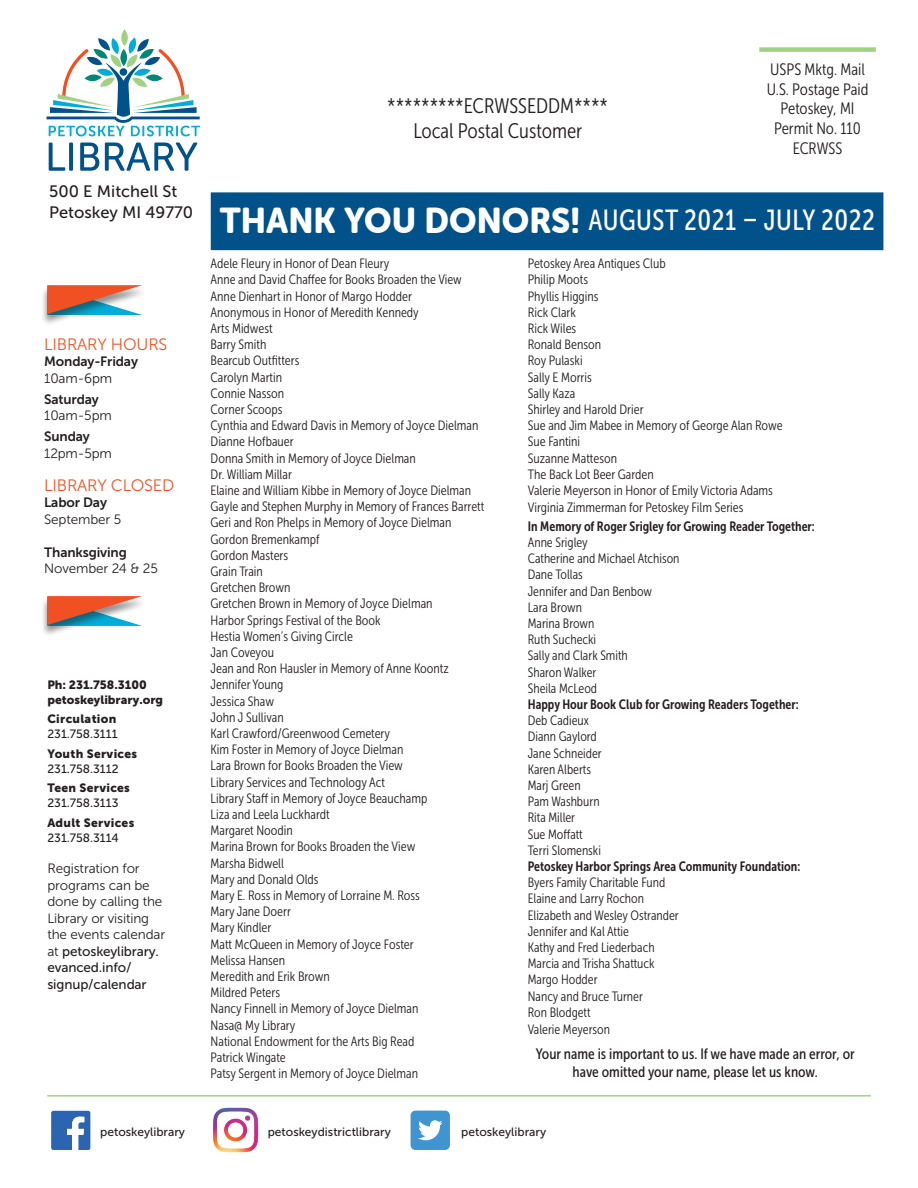
<style>
.page{position:relative;width:918px;height:1188px;background:#fff}
.page>*{position:absolute;margin:0;border:0;box-sizing:border-box;transform-origin:0 0}
.t1{font:28.95px "Museo Sans Cond 500";letter-spacing:.02em;color:#fff;scale:.96 1}
.t2{font:21px/25.2px "Museo Sans Cond 300";color:#231f20;text-align:center}
.t3{font:16.5px/19.8px "Museo Sans Cond 300";color:#231f20;text-align:center}
.t4{font:16.5px/21px "Museo Sans 500";color:#231f20}
.t5{font:16.5px "Museo Sans 300";letter-spacing:-.01em;color:#f15122}
.t6{font:15px/18px "Museo Sans Cond 500";color:#231f20;text-align:center}
.t7{font:13.5px/16.2px "Museo Sans Cond 300";color:#231f20}
.t8{font:13.5px "Museo Sans Cond 700";color:#231f20}
.t9{font:13.5px/16.5px "Museo Sans 300";letter-spacing:-.01em;color:#231f20}
.t10{font:13.5px "Museo Sans 700";letter-spacing:-.01em;color:#231f20}
.t11{font:13.5px/16.5px "Museo Sans 500";letter-spacing:-.01em;color:#231f20}
.t12{font:12px "Museo Sans 500";color:#231f20}
.t13{font:12px "Museo Sans 900";letter-spacing:.025em;color:#231f20}
.t14{font:12px/15px "Museo Sans 900";color:#231f20}
.s1{font-family:"Museo Sans 300"}
.s2{font-family:"Museo Sans Rounded 900";font-size:35.4px}
</style>
<div class="page">
<div style="left:211px;top:192px;width:672px;height:58px;background:#01528a;border:2px solid #01528a"></div>
<svg style="left:49px;top:143px;width:16px;height:28px"></svg>
<svg style="left:69px;top:143px;width:4px;height:28px"></svg>
<svg style="left:80px;top:143px;width:19px;height:28px"></svg>
<svg style="left:105px;top:143px;width:92px;height:28px"></svg>
<svg style="left:47px;top:29px;width:153px;height:107px"></svg>
<div style="left:41px;top:597px;width:106px;height:40px;background:#231f20;opacity:.5"></div>
<svg style="left:47px;top:596px;width:95px;height:30px;background:#b08678"></svg>
<div style="left:41px;top:286px;width:106px;height:40px;background:#231f20;opacity:.5"></div>
<svg style="left:47px;top:285px;width:95px;height:30px;background:#b08679"></svg>
<svg style="left:51px;top:1111px;width:39px;height:39px"></svg>
<img style="left:213px;top:1107px;width:46px;height:46px">
<div style="left:411px;top:1111px;width:39px;height:39px;background:#4095d1;border-radius:5px"></div>
<svg style="left:418px;top:1120px;width:25px;height:20px"></svg>
<hr style="left:47px;top:1095px;width:824px;height:2px;background:#a1d183">
<div style="left:759px;top:47px;width:117px;height:5px;background:#a1d183"></div>
<p class="t4" style="left:49px;top:180px;width:146px">500 E Mitchell St<br>Petoskey MI 49770</p>
<p class="t5" style="left:44px;top:335px;width:125px">LIBRARY HOURS</p>
<p class="t10" style="left:44px;top:354px;width:95px">Monday-Friday</p>
<p class="t9" style="left:44px;top:370px;width:70px">10am-6pm</p>
<p class="t10" style="left:44px;top:392px;width:56px">Saturday</p>
<p class="t9" style="left:44px;top:408px;width:69px">10am-5pm</p>
<p class="t10" style="left:44px;top:429px;width:47px">Sunday</p>
<p class="t9" style="left:44px;top:445px;width:69px">12pm-5pm</p>
<p class="t5" style="left:44px;top:476px;width:132px">LIBRARY CLOSED</p>
<p class="t10" style="left:44px;top:495px;width:64px">Labor Day</p>
<p class="t9" style="left:44px;top:511px;width:79px">September 5</p>
<p class="t10" style="left:44px;top:545px;width:84px">Thanksgiving</p>
<p class="t9" style="left:44px;top:561px;width:115px">November 24 &amp; 25</p>
<p class="t14" style="left:47px;top:677px;width:117px">Ph: 231.758.3100 petoskeylibrary.org</p>
<p class="t13" style="left:47px;top:712px;width:71px">Circulation</p>
<p class="t12" style="left:47px;top:727px;width:72px">231.758.3111</p>
<p class="t13" style="left:47px;top:747px;width:91px">Youth Services</p>
<p class="t12" style="left:47px;top:762px;width:73px">231.758.3112</p>
<p class="t13" style="left:47px;top:781px;width:84px">Teen Services</p>
<p class="t12" style="left:47px;top:796px;width:73px">231.758.3113</p>
<p class="t13" style="left:47px;top:816px;width:88px">Adult Services</p>
<p class="t12" style="left:47px;top:831px;width:73px">231.758.3114</p>
<p class="t9" style="left:47px;top:860px;width:119px">Registration for programs can be done by calling the<br>Library or visiting the events calendar</p>
<p class="t11" style="left:47px;top:943px;width:113px"><span class="s1">at</span> petoskeylibrary. evanced.info/ signup/calendar</p>
<h2 class="t2" style="left:387px;top:93px;width:222px">*********ECRWSSEDDM****<br>Local Postal Customer</h2>
<p class="t3" style="left:767px;top:59px;width:103px">USPS Mktg. Mail<br>U.S. Postage Paid<br>Petoskey, MI<br>Permit No. 110<br>ECRWSS</p>
<h1 class="t1" style="left:220px;top:204px;width:684px"><span class="s2">THANK YOU DONORS!</span> AUGUST 2021 – JULY 2022</h1>
<p class="t7" style="left:211px;top:256px;width:275px">Adele Fleury in Honor of Dean Fleury<br>Anne and David Chaffee for Books Broaden the View<br>Anne Dienhart in Honor of Margo Hodder<br>Anonymous in Honor of Meredith Kennedy<br>Arts Midwest<br>Barry Smith<br>Bearcub Outfitters<br>Carolyn Martin<br>Connie Nasson<br>Corner Scoops<br>Cynthia and Edward Davis in Memory of Joyce Dielman<br>Dianne Hofbauer<br>Donna Smith in Memory of Joyce Dielman<br>Dr. William Millar<br>Elaine and William Kibbe in Memory of Joyce Dielman<br>Gayle and Stephen Murphy in Memory of Frances Barrett<br>Geri and Ron Phelps in Memory of Joyce Dielman<br>Gordon Bremenkampf<br>Gordon Masters<br>Grain Train<br>Gretchen Brown<br>Gretchen Brown in Memory of Joyce Dielman<br>Harbor Springs Festival of the Book<br>Hestia Women’s Giving Circle<br>Jan Coveyou<br>Jean and Ron Hausler in Memory of Anne Koontz<br>Jennifer Young<br>Jessica Shaw<br>John J Sullivan<br>Karl Crawford/Greenwood Cemetery<br>Kim Foster in Memory of Joyce Dielman<br>Lara Brown for Books Broaden the View<br>Library Services and Technology Act<br>Library Staff in Memory of Joyce Beauchamp<br>Liza and Leela Luckhardt<br>Margaret Noodin<br>Marina Brown for Books Broaden the View<br>Marsha Bidwell<br>Mary and Donald Olds<br>Mary E. Ross in Memory of Lorraine M. Ross<br>Mary Jane Doerr<br>Mary Kindler<br>Matt McQueen in Memory of Joyce Foster<br>Melissa Hansen<br>Meredith and Erik Brown<br>Mildred Peters<br>Nancy Finnell in Memory of Joyce Dielman<br>Nasa@ My Library<br>National Endowment for the Arts Big Read<br>Patrick Wingate<br>Patsy Sergent in Memory of Joyce Dielman</p>
<p class="t7" style="left:528px;top:256px;width:256px">Petoskey Area Antiques Club<br>Philip Moots<br>Phyllis Higgins<br>Rick Clark<br>Rick Wiles<br>Ronald Benson<br>Roy Pulaski<br>Sally E Morris<br>Sally Kaza<br>Shirley and Harold Drier<br>Sue and Jim Mabee in Memory of George Alan Rowe<br>Sue Fantini<br>Suzanne Matteson<br>The Back Lot Beer Garden<br>Valerie Meyerson in Honor of Emily Victoria Adams<br>Virginia Zimmerman for Petoskey Film Series</p>
<p class="t8" style="left:528px;top:519px;width:289px">In Memory of Roger Srigley for Growing Reader Together:</p>
<p class="t7" style="left:528px;top:534px;width:153px">Anne Srigley<br>Catherine and Michael Atchison<br>Dane Tollas<br>Jennifer and Dan Benbow<br>Lara Brown<br>Marina Brown<br>Ruth Suchecki<br>Sally and Clark Smith<br>Sharon Walker<br>Sheila McLeod</p>
<p class="t8" style="left:528px;top:697px;width:272px">Happy Hour Book Club for Growing Readers Together:</p>
<p class="t7" style="left:528px;top:712px;width:75px">Deb Cadieux<br>Diann Gaylord<br>Jane Schneider<br>Karen Alberts<br>Marj Green<br>Pam Washburn<br>Rita Miller<br>Sue Moffatt<br>Terri Slomenski</p>
<p class="t8" style="left:528px;top:859px;width:274px">Petoskey Harbor Springs Area Community Foundation:</p>
<p class="t7" style="left:528px;top:874px;width:152px">Byers Family Charitable Fund<br>Elaine and Larry Rochon<br>Elizabeth and Wesley Ostrander<br>Jennifer and Kal Attie<br>Kathy and Fred Liederbach<br>Marcia and Trisha Shattuck<br>Margo Hodder<br>Nancy and Bruce Turner<br>Ron Blodgett<br>Valerie Meyerson</p>
<p class="t6" style="left:536px;top:1045px;width:321px">Your name is important to us. If we have made an error, or have omitted your name, please let us know.</p>
<p class="t12" style="left:100px;top:1125px;width:86px">petoskeylibrary</p>
<p class="t12" style="left:268px;top:1125px;width:125px">petoskeydistrictlibrary</p>
<p class="t12" style="left:461px;top:1125px;width:86px">petoskeylibrary</p>
</div>
